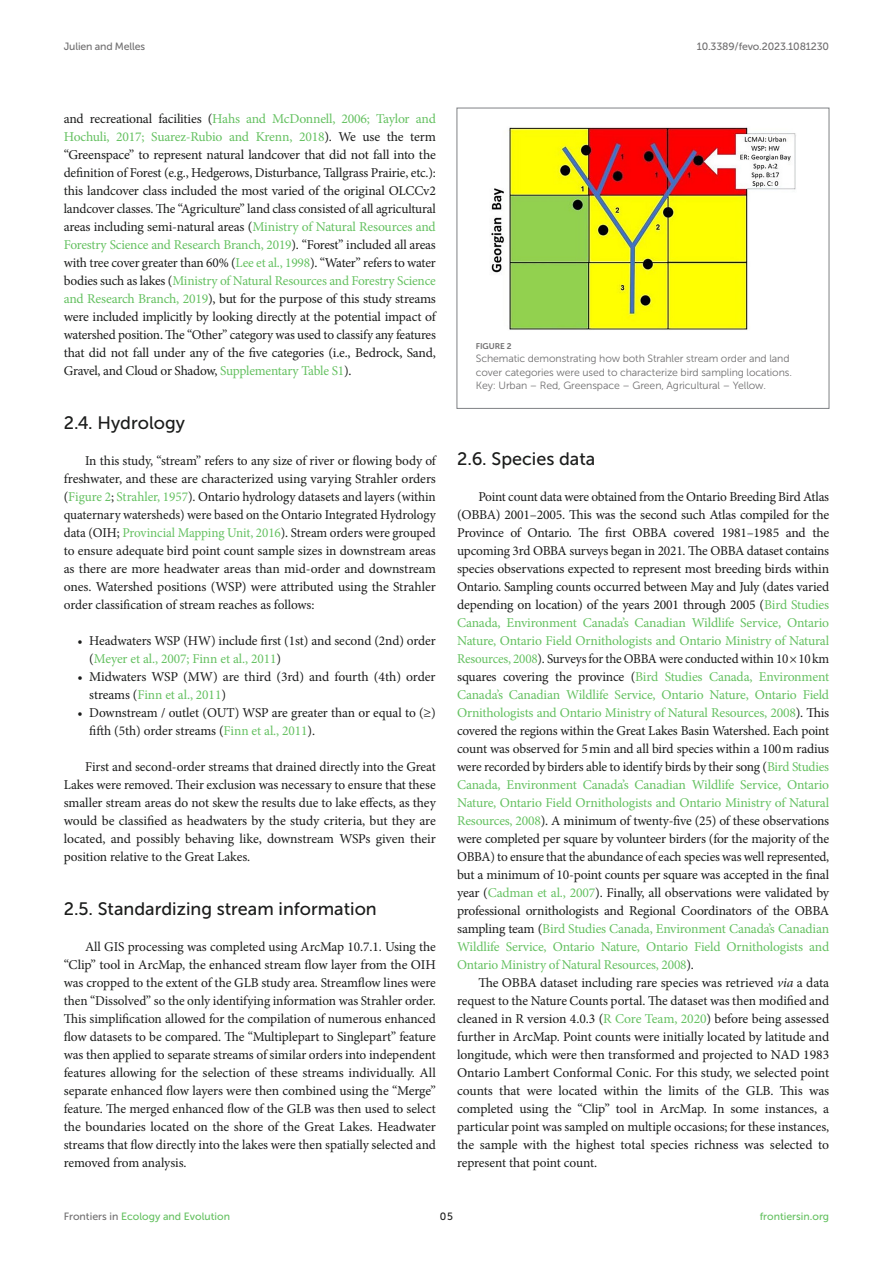
<style>
.page{position:relative;width:893px;height:1263px;background:#fff}
.page>*{position:absolute;margin:0;border:0;box-sizing:border-box;transform-origin:0 0}
.HEAD_2{font:18px "Museo Sans 500";color:#1b1c1b}
.TEXT_FLUSH{font:13.5px/18px "Minion Pro";letter-spacing:-.015em;color:#1b1c1b;text-align:justify}
.TEXT{font:13.5px/18px "Minion Pro";letter-spacing:-.005em;color:#1b1c1b;text-align:justify}
.BL_BLW{font:13.5px/18px "Minion Pro";letter-spacing:-.005em;color:#1b1c1b}
.BL_ABW{font:13.5px/18px "Minion Pro";letter-spacing:-.005em;color:#1b1c1b}
.BL_MID{font:13.5px/18px "Minion Pro";letter-spacing:-.005em;color:#1b1c1b}
.FIG_LEG{font:10.5px/13.5px "Museo Sans 300";letter-spacing:-.01em;color:#706f70}
.t1{font:10.5px "Museo Sans 500";color:#65c161}
.t2{font:10.5px "Museo Sans 500";letter-spacing:-.015em;color:#706f70}
.t3{font:10.5px "Museo Sans 500";color:#1b1c1b}
.FIG_HD{font:8.25px "Museo Sans 700";letter-spacing:-.01em;color:#706f70}
.s1{color:#65c161}
.s2{font-style:italic}
.s3{color:#706f70}
</style>
<div class="page">
<img style="left:491px;top:127px;width:305px;height:203px">
<div style="left:457px;top:108px;width:372px;height:301px;border:1px solid #808285"></div>
<p class="t2" style="left:64px;top:41px;width:83px">Julien and Melles</p>
<p class="t2" style="left:697px;top:41px;width:134px">10.3389/fevo.2023.1081230</p>
<p class="TEXT_FLUSH" style="left:64px;top:110px;width:374px">and recreational facilities (<span class="s1">Hahs and McDonnell, 2006; Taylor and Hochuli, 2017; Suarez-Rubio and Krenn, 2018</span>). We use the term “Greenspace” to represent natural landcover that did not fall into the definition of Forest (e.g., Hedgerows, Disturbance, Tallgrass Prairie, etc.): this landcover class included the most varied of the original OLCCv2 landcover classes. The “Agriculture” land class consisted of all agricultural areas including semi-natural areas (<span class="s1">Ministry of Natural Resources and Forestry Science and Research Branch, 2019</span>). “Forest” included all areas with tree cover greater than 60% (<span class="s1">Lee et al., 1998</span>). “Water” refers to water bodies such as lakes (<span class="s1">Ministry of Natural Resources and Forestry Science and Research Branch, 2019</span>), but for the purpose of this study streams were included implicitly by looking directly at the potential impact of watershed position. The “Other” category was used to classify any features that did not fall under any of the five categories (i.e., Bedrock, Sand, Gravel, and Cloud or Shadow, <span class="s1">Supplementary Table S1</span>).</p>
<p class="HEAD_2" style="left:64px;top:413px;width:123px">2.4. Hydrology</p>
<p class="TEXT_FLUSH" style="left:64px;top:452px;width:374px;text-indent:21px">In this study, “stream” refers to any size of river or flowing body of freshwater, and these are characterized using varying Strahler orders (<span class="s1">Figure 2</span>; <span class="s1">Strahler, 1957</span>). Ontario hydrology datasets and layers (within quaternary watersheds) were based on the Ontario Integrated Hydrology data (OIH; <span class="s1">Provincial Mapping Unit, 2016</span>). Stream orders were grouped to ensure adequate bird point count sample sizes in downstream areas as there are more headwater areas than mid-order and downstream ones. Watershed positions (WSP) were attributed using the Strahler order classification of stream reaches as follows:</p>
<p class="BL_ABW" style="left:89px;top:632px;width:348px;text-indent:-12px">• Headwaters WSP (HW) include first (1st) and second (2nd) order (<span class="s1">Meyer et al., 2007; Finn et al., 2011</span>)</p>
<p class="BL_MID" style="left:89px;top:668px;width:348px;text-indent:-12px">• Midwaters WSP (MW) are third (3rd) and fourth (4th) order streams (<span class="s1">Finn et al., 2011</span>)</p>
<p class="BL_BLW" style="left:89px;top:704px;width:348px;text-indent:-12px">• Downstream / outlet (OUT) WSP are greater than or equal to (≥) fifth (5th) order streams (<span class="s1">Finn et al., 2011</span>).</p>
<p class="TEXT" style="left:64px;top:758px;width:374px;text-indent:21px">First and second-order streams that drained directly into the Great Lakes were removed. Their exclusion was necessary to ensure that these smaller stream areas do not skew the results due to lake effects, as they would be classified as headwaters by the study criteria, but they are located, and possibly behaving like, downstream WSPs given their position relative to the Great Lakes.</p>
<p class="HEAD_2" style="left:64px;top:899px;width:314px">2.5. Standardizing stream information</p>
<p class="TEXT_FLUSH" style="left:64px;top:938px;width:374px;text-indent:21px">All GIS processing was completed using ArcMap 10.7.1. Using the “Clip” tool in ArcMap, the enhanced stream flow layer from the OIH was cropped to the extent of the GLB study area. Streamflow lines were then “Dissolved” so the only identifying information was Strahler order.<br>This simplification allowed for the compilation of numerous enhanced flow datasets to be compared. The “Multiplepart to Singlepart” feature was then applied to separate streams of similar orders into independent features allowing for the selection of these streams individually. All separate enhanced flow layers were then combined using the “Merge” feature. The merged enhanced flow of the GLB was then used to select the boundaries located on the shore of the Great Lakes. Headwater streams that flow directly into the lakes were then spatially selected and removed from analysis.</p>
<p class="FIG_HD" style="left:476px;top:341px;width:37px">FIGURE 2</p>
<p class="FIG_LEG" style="left:476px;top:352px;width:318px">Schematic demonstrating how both Strahler stream order and land cover categories were used to characterize bird sampling locations.<br>Key: Urban – Red, Greenspace – Green, Agricultural – Yellow.</p>
<p class="HEAD_2" style="left:457px;top:449px;width:140px">2.6. Species data</p>
<p class="TEXT_FLUSH" style="left:457px;top:488px;width:374px;text-indent:21px">Point count data were obtained from the Ontario Breeding Bird Atlas (OBBA) 2001–2005. This was the second such Atlas compiled for the Province of Ontario. The first OBBA covered 1981–1985 and the upcoming 3rd OBBA surveys began in 2021. The OBBA dataset contains species observations expected to represent most breeding birds within Ontario. Sampling counts occurred between May and July (dates varied depending on location) of the years 2001 through 2005 (<span class="s1">Bird Studies Canada, Environment Canada’s Canadian Wildlife Service, Ontario Nature, Ontario Field Ornithologists and Ontario Ministry of Natural Resources, 2008</span>). Surveys for the OBBA were conducted within 10×10km squares covering the province (<span class="s1">Bird Studies Canada, Environment Canada’s Canadian Wildlife Service, Ontario Nature, Ontario Field Ornithologists and Ontario Ministry of Natural Resources, 2008</span>). This covered the regions within the Great Lakes Basin Watershed. Each point count was observed for 5min and all bird species within a 100m radius were recorded by birders able to identify birds by their song (<span class="s1">Bird Studies Canada, Environment Canada’s Canadian Wildlife Service, Ontario Nature, Ontario Field Ornithologists and Ontario Ministry of Natural Resources, 2008</span>). A minimum of twenty-five (25) of these observations were completed per square by volunteer birders (for the majority of the OBBA) to ensure that the abundance of each species was well represented, but a minimum of 10-point counts per square was accepted in the final year (<span class="s1">Cadman et al., 2007</span>). Finally, all observations were validated by professional ornithologists and Regional Coordinators of the OBBA sampling team (<span class="s1">Bird Studies Canada, Environment Canada’s Canadian Wildlife Service, Ontario Nature, Ontario Field Ornithologists and Ontario Ministry of Natural Resources, 2008</span>).</p>
<p class="TEXT" style="left:457px;top:974px;width:374px;text-indent:21px">The OBBA dataset including rare species was retrieved <span class="s2">via</span> a data request to the Nature Counts portal. The dataset was then modified and cleaned in R version 4.0.3 (<span class="s1">R Core Team, 2020</span>) before being assessed further in ArcMap. Point counts were initially located by latitude and longitude, which were then transformed and projected to NAD 1983<br>Ontario Lambert Conformal Conic. For this study, we selected point counts that were located within the limits of the GLB. This was completed using the “Clip” tool in ArcMap. In some instances, a particular point was sampled on multiple occasions; for these instances, the sample with the highest total species richness was selected to represent that point count.</p>
<p class="t1" style="left:64px;top:1211px;width:168px"><span class="s3">Frontiers in</span> Ecology and Evolution</p>
<p class="t3" style="left:440px;top:1211px;width:14px">05</p>
<p class="t1" style="left:760px;top:1211px;width:71px">frontiersin.org</p>
</div>
